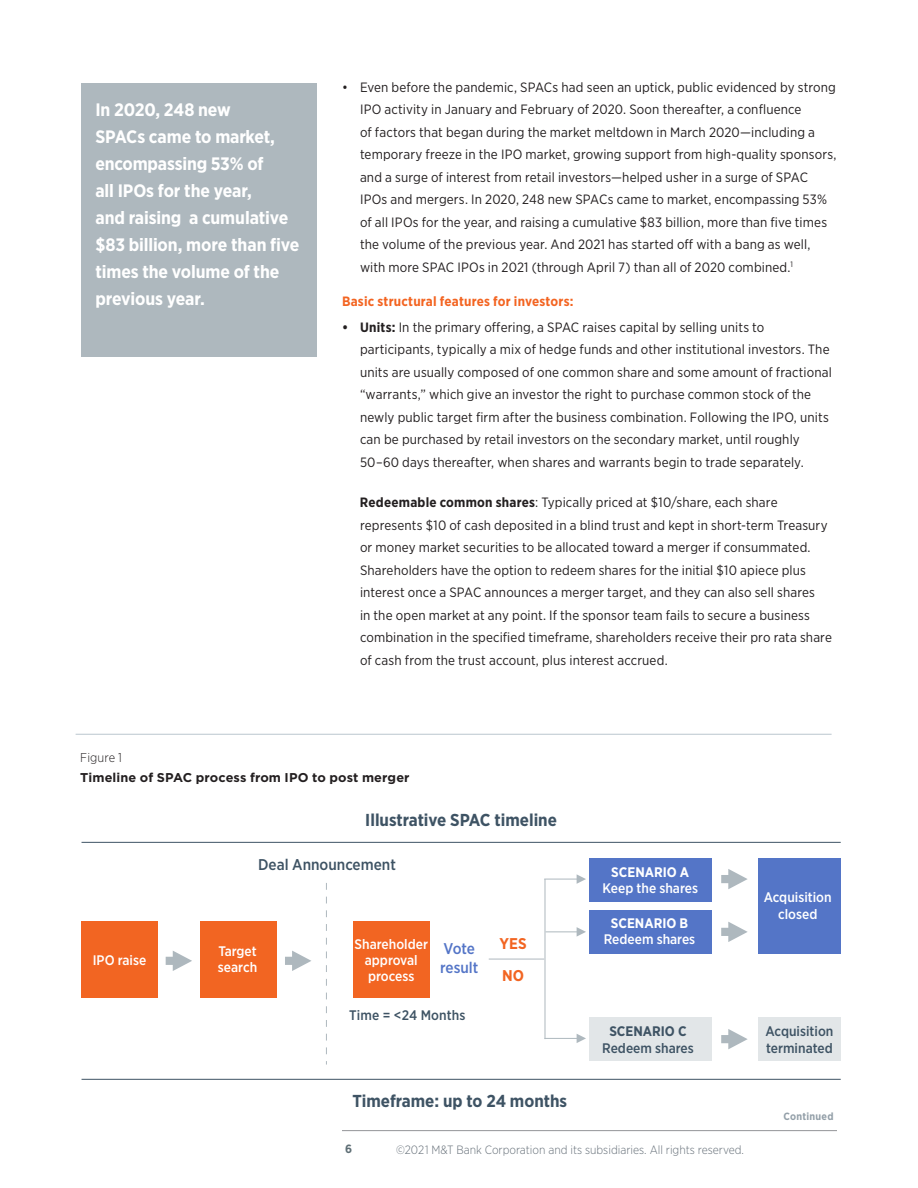
<style>
.page{position:relative;width:918px;height:1188px;background:#fff}
.page>*{position:absolute;margin:0;border:0;box-sizing:border-box;transform-origin:0 0}
.footnotes{font:700 18px/27px "Gotham Narrow";letter-spacing:-.01em;color:#fff}
.t1{font:700 17.25px "Gotham Narrow";color:#3e5364}
.t2{font:500 15.6px "Gotham Narrow";color:#3e5364}
.t3{font:500 15.6px/18.8px "Gotham Narrow";color:#5475c7}
.t4{font:700 15.6px "Gotham Narrow";color:#f26522}
.t5{font:500 13.8px/16.6px "Gotham Narrow";color:#fff;text-align:center}
.t6{font:500 13.8px/16.6px "Gotham Narrow";color:#3e5364;text-align:center}
.Subhead{font:13.5px/22.5px "Gotham Narrow";letter-spacing:.01em;color:#231f20}
.GOTHAM__Body{font:700 13.5px "Gotham Narrow";letter-spacing:.015em;color:#f36421}
.Figure_Title{font:700 12.75px "Gotham";letter-spacing:.005em;color:#231f20}
.Figure_number{font:300 12.75px "Gotham Narrow";letter-spacing:.01em;color:#231f20}
.Slug{font:300 12px "Gotham Narrow";color:#667079}
.t7{font:700 12px "Gotham Narrow";color:#5f6f76}
.footnotes-2{font:700 10.5px "Gotham Narrow";letter-spacing:.025em;color:#94a0a9}
.s1{font-weight:700}
</style>
<div class="page">
<hr style="left:342px;top:1130px;width:495px;height:1px;background:#939598">
<hr style="left:76px;top:734px;width:756px;height:1px;background:#bbc6ce">
<div style="left:82px;top:921px;width:76px;height:76px;background:#f26522"></div>
<div style="left:200px;top:921px;width:76px;height:76px;background:#f26522"></div>
<div style="left:353px;top:921px;width:76px;height:76px;background:#f26522"></div>
<hr style="left:489px;top:959px;width:55px;height:1px;background:#aeb8be">
<hr style="left:544px;top:879px;width:37px;height:1px;background:#aeb8be">
<hr style="left:546px;top:931px;width:37px;height:1px;background:#aeb8be">
<hr style="left:544px;top:1038px;width:39px;height:1px;background:#aeb8be">
<hr style="left:545px;top:879px;width:1px;height:160px;background:#aeb8be">
<div style="left:589px;top:858px;width:123px;height:44px;background:#5475c7"></div>
<div style="left:589px;top:910px;width:122px;height:44px;background:#5475c7"></div>
<div style="left:589px;top:1017px;width:123px;height:44px;background:#e2e6e8"></div>
<div style="left:758px;top:858px;width:83px;height:96px;background:#5475c7"></div>
<div style="left:758px;top:1017px;width:83px;height:44px;background:#e2e6e8"></div>
<svg style="left:326px;top:883px;width:1px;height:182px"></svg>
<hr style="left:82px;top:1079px;width:759px;height:1px;background:#3e5364">
<hr style="left:82px;top:842px;width:759px;height:1px;background:#3e5364">
<svg style="left:577px;top:874px;width:9px;height:10px"></svg>
<svg style="left:577px;top:927px;width:9px;height:10px"></svg>
<svg style="left:577px;top:1034px;width:9px;height:9px"></svg>
<svg style="left:166px;top:951px;width:26px;height:20px"></svg>
<svg style="left:285px;top:951px;width:26px;height:20px"></svg>
<svg style="left:721px;top:869px;width:27px;height:20px"></svg>
<svg style="left:721px;top:922px;width:27px;height:20px"></svg>
<svg style="left:721px;top:1029px;width:27px;height:20px"></svg>
<div style="left:81px;top:83px;width:236px;height:274px;background:#aeb8be"></div>
<p class="footnotes" style="left:95px;top:96px;width:206px">In 2020, 248 new<br>SPACs came to market, encompassing 53% of<br>all IPOs for the year,<br>and raising a cumulative $83 billion, more than five times the volume of the previous year.</p>
<p class="Subhead" style="left:360px;top:76px;width:478px;text-indent:-18px">• Even before the pandemic, SPACs had seen an uptick, public evidenced by strong IPO activity in January and February of 2020. Soon thereafter, a confluence<br>of factors that began during the market meltdown in March 2020—including a temporary freeze in the IPO market, growing support from high-quality sponsors, and a surge of interest from retail investors—helped usher in a surge of SPAC IPOs and mergers. In 2020, 248 new SPACs came to market, encompassing 53% of all IPOs for the year, and raising a cumulative $83 billion, more than five times the volume of the previous year. And 2021 has started off with a bang as well, with more SPAC IPOs in 2021 (through April 7) than all of 2020 combined.<sup>1</sup></p>
<p class="GOTHAM__Body" style="left:342px;top:293px;width:233px">Basic structural features for investors:</p>
<p class="Subhead" style="left:360px;top:316px;width:473px;text-indent:-18px"><span class="s1">• Units:</span> In the primary offering, a SPAC raises capital by selling units to participants, typically a mix of hedge funds and other institutional investors. The units are usually composed of one common share and some amount of fractional “warrants,” which give an investor the right to purchase common stock of the newly public target firm after the business combination. Following the IPO, units can be purchased by retail investors on the secondary market, until roughly 50–60 days thereafter, when shares and warrants begin to trade separately.</p>
<p class="Subhead" style="left:360px;top:491px;width:473px"><span class="s1">Redeemable common shares</span>: Typically priced at $10/share, each share represents $10 of cash deposited in a blind trust and kept in short-term Treasury or money market securities to be allocated toward a merger if consummated.<br>Shareholders have the option to redeem shares for the initial $10 apiece plus interest once a SPAC announces a merger target, and they can also sell shares<br>in the open market at any point. If the sponsor team fails to secure a business combination in the specified timeframe, shareholders receive their pro rata share of cash from the trust account, plus interest accrued.</p>
<p class="Figure_number" style="left:80px;top:750px;width:43px">Figure 1</p>
<p class="Figure_Title" style="left:80px;top:769px;width:331px">Timeline of SPAC process from IPO to post merger</p>
<p class="t1" style="left:365px;top:809px;width:193px">Illustrative SPAC timeline</p>
<p class="t2" style="left:258px;top:855px;width:139px">Deal Announcement</p>
<p class="t5" style="left:355px;top:937px;width:75px;line-height:15.6px">Shareholder approval process</p>
<p class="t5" style="left:93px;top:952px;width:55px">IPO raise</p>
<p class="t3" style="left:440px;top:939px;width:40px">Vote result</p>
<p class="t6" style="left:349px;top:1007px;width:118px">Time = &lt;24 Months</p>
<p class="t5" style="left:218px;top:944px;width:41px;line-height:15.6px;text-align:left">Target search</p>
<p class="t4" style="left:500px;top:934px;width:29px">YES</p>
<p class="t4" style="left:502px;top:966px;width:23px">NO</p>
<p class="t1" style="left:352px;top:1089px;width:216px">Timeframe: up to 24 months</p>
<p class="t5" style="left:603px;top:863px;width:97px"><span class="s1">SCENARIO A<br></span>Keep the shares</p>
<p class="t5" style="left:604px;top:914px;width:93px"><span class="s1">SCENARIO B<br></span>Redeem shares</p>
<p class="t5" style="left:764px;top:889px;width:69px">Acquisition closed</p>
<p class="t6" style="left:602px;top:1023px;width:93px"><span class="s1">SCENARIO C<br></span>Redeem shares</p>
<p class="t6" style="left:765px;top:1023px;width:69px;text-align:left">Acquisition terminated</p>
<p class="footnotes-2" style="left:783px;top:1110px;width:52px">Continued</p>
<p class="t7" style="left:345px;top:1141px;width:9px">6</p>
<p class="Slug" style="left:396px;top:1142px;width:350px">©2021 M&amp;T Bank Corporation and its subsidiaries. All rights reserved.</p>
</div>
